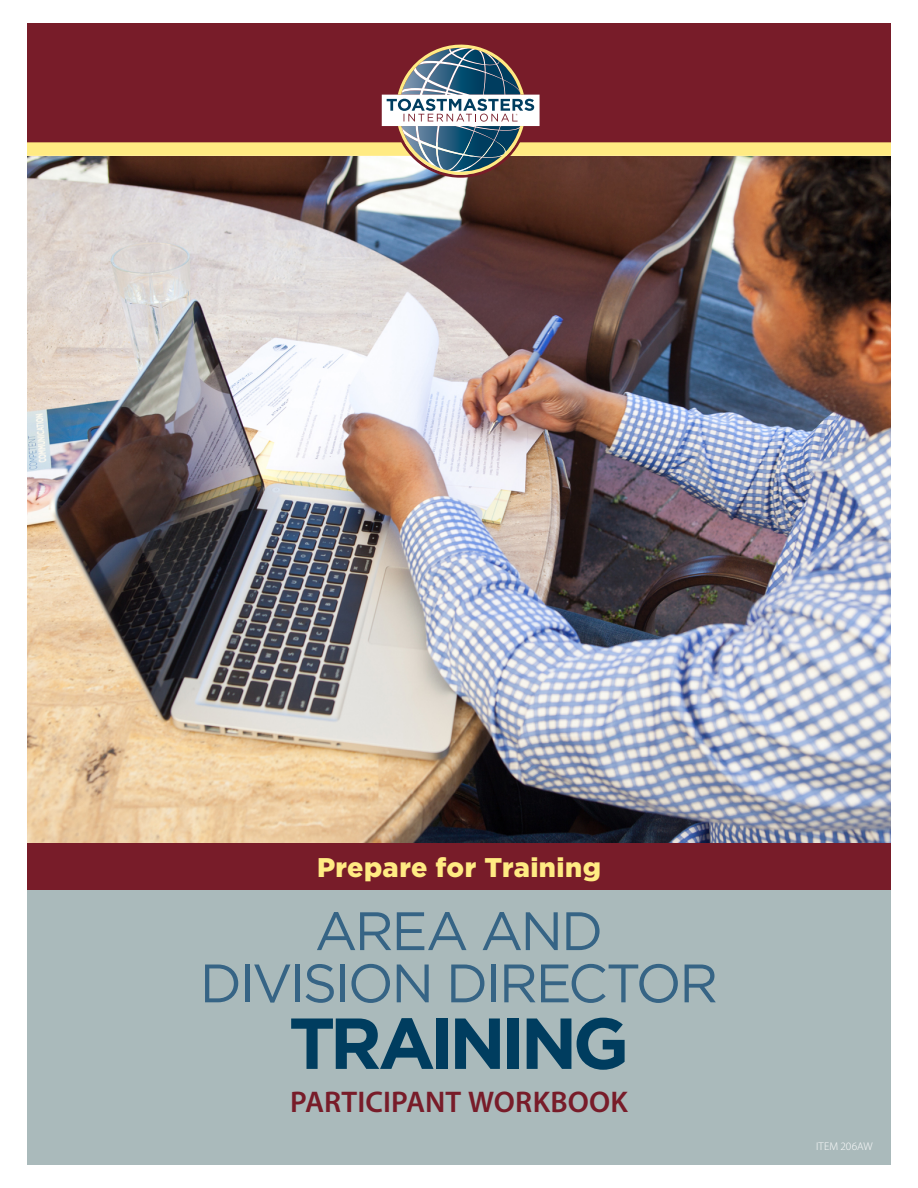
<style>
.page{position:relative;width:918px;height:1188px;background:#fff}
.page>*{position:absolute;margin:0;border:0;box-sizing:border-box;transform-origin:0 0}
.t1{font:700 72px "Gotham";letter-spacing:-.065em;color:#003d5f}
.t2{font:54px/52.2px "Gotham";letter-spacing:-.045em;color:#366485;text-align:center}
.t3{font:600 30px "Myriad Pro";letter-spacing:.005em;color:#781c29}
.t4{font:900 27px "Gotham";letter-spacing:.015em;color:#ffeb83}
.t5{font:300 11.25px "Myriad Pro";letter-spacing:.005em;color:#fff}
</style>
<div class="page">
<div style="left:27px;top:23px;width:864px;height:128px;background:#781c29"></div>
<div style="left:27px;top:157px;width:864px;height:1008px;background:#aababb"></div>
<img style="left:27px;top:157px;width:864px;height:687px">
<div style="left:27px;top:142px;width:864px;height:14px;background:#ffeb83"></div>
<svg style="left:379px;top:44px;width:163px;height:134px"></svg>
<div style="left:27px;top:844px;width:864px;height:46px;background:#781c29"></div>
<p class="t4" style="left:317px;top:848px;width:285px">Prepare for Training</p>
<p class="t2" style="left:200px;top:904px;width:520px">AREA AND<br>DIVISION DIRECTOR</p>
<h1 class="t1" style="left:289px;top:996px;width:342px">TRAINING</h1>
<p class="t3" style="left:290px;top:1086px;width:339px">PARTICIPANT WORKBOOK</p>
<p class="t5" style="left:816px;top:1140px;width:58px">ITEM 206AW</p>
</div>
